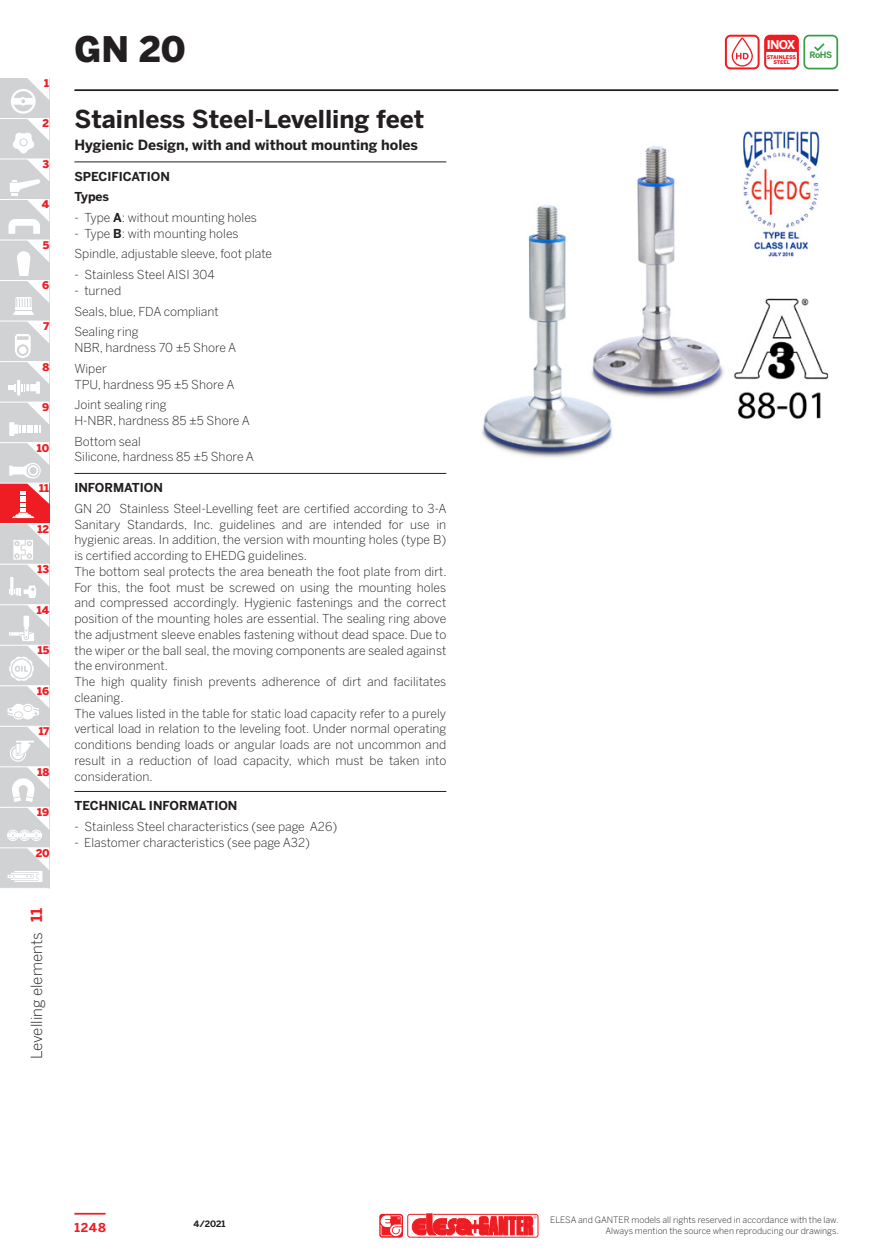
<style>
.page{position:relative;width:888px;height:1260px;background:#fff}
.page>*{position:absolute;margin:0;border:0;box-sizing:border-box;transform-origin:0 0}
.series{font:900 35px "Benton Sans";color:#231f20}
.subtitle_eg{font:700 24.5px "Benton Sans";color:#231f20}
.t1{font:300 15.4px "Benton Sans";color:#231f20}
.t2{font:700 15.4px "Benton Sans";color:#ee1d23}
.subtitle_eg_sec{font:700 14px "Benton Sans";color:#231f20}
.description_Ganter{font:300 12.25px/15.8px "Benton Sans";color:#231f20;text-align:justify}
.description{font:300 12.25px/15.8px "Benton Sans";color:#231f20;text-align:justify}
.description_spacebef{font:300 12.25px/15.8px "Benton Sans";color:#231f20;text-align:justify}
.title_noline{font:700 12.25px "Benton Sans";color:#231f20}
.t3{font:700 12.25px "Benton Sans";color:#ee1d23}
.t4{font:700 12.08px "Benton Sans";color:#fff}
.t5{font:900 10.67px "Benton Sans";color:#ee1d23}
.t6{font:300 8.75px "Benton Sans";color:#231f20}
.t7{font:700 8.75px "Benton Sans";color:#231f20}
.t8{font:700 8.75px "Benton Sans";color:#399f47}
.t9{font:900 5.08px/4.9px "Benton Sans";letter-spacing:-.005em;color:#ee1d23;text-align:center}
.s1{font-weight:700}
</style>
<div class="page">
<hr style="left:74px;top:1213px;width:32px;height:2px;background:#ee1d23">
<div style="left:407px;top:1214px;width:131px;height:24px;border:1px solid #ee1d23;border-radius:2px"></div>
<svg style="left:412px;top:1214px;width:125px;height:22px"></svg>
<svg style="left:379px;top:1214px;width:24px;height:24px"></svg>
<hr style="left:74px;top:89px;width:764px;height:2px;background:#231f20">
<div style="left:0;top:159px;width:49px;height:41px;background:#d1d2d4"></div>
<div style="left:0;top:199px;width:49px;height:41px;background:#d1d2d4"></div>
<div style="left:0;top:118px;width:49px;height:41px;background:#d1d2d4"></div>
<div style="left:0;top:78px;width:49px;height:40px;background:#d1d2d4"></div>
<div style="left:0;top:240px;width:49px;height:41px;background:#d1d2d4"></div>
<div style="left:0;top:402px;width:49px;height:41px;background:#d1d2d4"></div>
<div style="left:0;top:564px;width:49px;height:41px;background:#d1d2d4"></div>
<div style="left:0;top:726px;width:49px;height:41px;background:#d1d2d4"></div>
<div style="left:0;top:281px;width:49px;height:40px;background:#d1d2d4"></div>
<div style="left:0;top:443px;width:49px;height:40px;background:#d1d2d4"></div>
<div style="left:0;top:605px;width:49px;height:40px;background:#d1d2d4"></div>
<div style="left:0;top:767px;width:49px;height:40px;background:#d1d2d4"></div>
<div style="left:0;top:321px;width:49px;height:41px;background:#d1d2d4"></div>
<div style="left:0;top:483px;width:49px;height:41px;background:#ee1d23"></div>
<div style="left:0;top:645px;width:49px;height:41px;background:#d1d2d4"></div>
<div style="left:0;top:362px;width:49px;height:40px;background:#d1d2d4"></div>
<div style="left:0;top:524px;width:49px;height:40px;background:#d1d2d4"></div>
<div style="left:0;top:686px;width:49px;height:40px;background:#d1d2d4"></div>
<svg style="left:13px;top:241px;width:36px;height:74px"></svg>
<svg style="left:8px;top:322px;width:41px;height:73px"></svg>
<svg style="left:9px;top:403px;width:40px;height:33px"></svg>
<svg style="left:9px;top:443px;width:40px;height:75px"></svg>
<svg style="left:9px;top:524px;width:40px;height:74px"></svg>
<svg style="left:7px;top:605px;width:42px;height:114px"></svg>
<svg style="left:8px;top:78px;width:41px;height:156px"></svg>
<div style="left:0;top:807px;width:49px;height:41px;background:#d1d2d4"></div>
<div style="left:0;top:848px;width:49px;height:40px;background:#d1d2d4"></div>
<hr style="left:0;top:118px;width:49px;height:1px;background:#fff">
<hr style="left:0;top:402px;width:49px;height:1px;background:#fff">
<hr style="left:0;top:604px;width:49px;height:1px;background:#fff">
<hr style="left:0;top:807px;width:49px;height:1px;background:#fff">
<hr style="left:0;top:199px;width:49px;height:1px;background:#fff">
<hr style="left:0;top:159px;width:49px;height:1px;background:#fff">
<hr style="left:0;top:240px;width:49px;height:1px;background:#fff">
<hr style="left:0;top:442px;width:49px;height:1px;background:#fff">
<hr style="left:0;top:645px;width:49px;height:1px;background:#fff">
<hr style="left:0;top:847px;width:49px;height:1px;background:#fff">
<hr style="left:0;top:280px;width:49px;height:1px;background:#fff">
<hr style="left:0;top:483px;width:49px;height:1px;background:#fff">
<hr style="left:0;top:685px;width:49px;height:1px;background:#fff">
<hr style="left:0;top:321px;width:49px;height:1px;background:#fff">
<hr style="left:0;top:523px;width:49px;height:1px;background:#fff">
<hr style="left:0;top:564px;width:49px;height:1px;background:#fff">
<hr style="left:0;top:726px;width:49px;height:1px;background:#fff">
<hr style="left:0;top:766px;width:49px;height:1px;background:#fff">
<hr style="left:0;top:361px;width:49px;height:1px;background:#fff">
<svg style="left:8px;top:727px;width:41px;height:114px"></svg>
<div style="left:7px;top:833px;width:35px;height:5px;background:#fff"></div>
<svg style="left:9px;top:848px;width:40px;height:34px"></svg>
<hr style="left:8px;top:875px;width:25px;height:3px;background:#fff">
<svg style="left:725px;top:35px;width:113px;height:34px"></svg>
<hr style="left:74px;top:162px;width:372px;height:1px;background:#231f20">
<hr style="left:74px;top:473px;width:372px;height:1px;background:#231f20">
<hr style="left:74px;top:791px;width:372px;height:1px;background:#231f20">
<img style="left:482px;top:128px;width:347px;height:330px">
<p class="t5" style="left:44px;top:75px;width:6px">1</p>
<p class="t5" style="left:43px;top:116px;width:8px">2</p>
<p class="t5" style="left:42px;top:156px;width:8px">3</p>
<p class="t5" style="left:42px;top:197px;width:9px">4</p>
<p class="t5" style="left:43px;top:237px;width:8px">5</p>
<p class="t5" style="left:42px;top:278px;width:9px">6</p>
<p class="t5" style="left:44px;top:318px;width:7px">7</p>
<p class="t5" style="left:42px;top:359px;width:8px">8</p>
<p class="t5" style="left:42px;top:399px;width:9px">9</p>
<p class="t5" style="left:37px;top:440px;width:14px">10</p>
<p class="t5" style="left:39px;top:480px;width:11px">11</p>
<p class="t5" style="left:38px;top:521px;width:13px">12</p>
<p class="t5" style="left:38px;top:561px;width:13px">13</p>
<p class="t5" style="left:37px;top:602px;width:14px">14</p>
<p class="t5" style="left:38px;top:642px;width:13px">15</p>
<p class="t5" style="left:37px;top:683px;width:13px">16</p>
<p class="t5" style="left:39px;top:723px;width:12px">17</p>
<p class="t5" style="left:37px;top:764px;width:13px">18</p>
<p class="t5" style="left:37px;top:804px;width:14px">19</p>
<p class="t5" style="left:36px;top:845px;width:15px">20</p>
<p class="t2" style="left:25px;top:922px;width:16px;rotate:-90deg">11</p>
<p class="t1" style="left:26px;top:1059px;width:128px;rotate:-90deg">Levelling elements</p>
<p class="series" style="left:74px;top:23px;width:113px">GN 20</p>
<p class="subtitle_eg" style="left:74px;top:101px;width:352px">Stainless Steel-Levelling feet</p>
<p class="subtitle_eg_sec" style="left:74px;top:135px;width:345px">Hygienic Design, with and without mounting holes</p>
<p class="title_noline" style="left:74px;top:167px;width:97px">SPECIFICATION</p>
<p class="title_noline" style="left:74px;top:188px;width:36px">Types</p>
<p class="description_Ganter" style="left:74px;top:209px;width:184px">- Type <span class="s1">A</span>: without mounting holes</p>
<p class="description_Ganter" style="left:74px;top:225px;width:166px">- Type <span class="s1">B</span>: with mounting holes</p>
<p class="description_spacebef" style="left:74px;top:245px;width:199px">Spindle, adjustable sleeve, foot plate</p>
<p class="description_Ganter" style="left:74px;top:266px;width:142px">- Stainless Steel AISI 304</p>
<p class="description_Ganter" style="left:74px;top:282px;width:48px">- turned</p>
<p class="description_spacebef" style="left:74px;top:303px;width:146px">Seals, blue, FDA compliant</p>
<p class="description_spacebef" style="left:74px;top:323px;width:66px">Sealing ring</p>
<p class="description" style="left:74px;top:339px;width:164px">NBR, hardness 70 ±5 Shore A</p>
<p class="description_spacebef" style="left:74px;top:360px;width:34px">Wiper</p>
<p class="description" style="left:74px;top:375px;width:162px">TPU, hardness 95 ±5 Shore A</p>
<p class="description_spacebef" style="left:74px;top:396px;width:94px">Joint sealing ring</p>
<p class="description" style="left:74px;top:412px;width:177px">H-NBR, hardness 85 ±5 Shore A</p>
<p class="description_spacebef" style="left:74px;top:433px;width:68px">Bottom seal</p>
<p class="description" style="left:74px;top:448px;width:181px">Silicone, hardness 85 ±5 Shore A</p>
<p class="title_noline" style="left:74px;top:479px;width:90px">INFORMATION</p>
<p class="description_spacebef" style="left:74px;top:500px;width:374px">GN 20 Stainless Steel-Levelling feet are certified according to 3-A Sanitary Standards, Inc. guidelines and are intended for use in hygienic areas. In addition, the version with mounting holes (type B) is certified according to EHEDG guidelines.</p>
<p class="description_Ganter" style="left:74px;top:563px;width:374px">The bottom seal protects the area beneath the foot plate from dirt.<br>For this, the foot must be screwed on using the mounting holes and compressed accordingly. Hygienic fastenings and the correct position of the mounting holes are essential. The sealing ring above the adjustment sleeve enables fastening without dead space. Due to the wiper or the ball seal, the moving components are sealed against the environment.</p>
<p class="description_Ganter" style="left:74px;top:673px;width:373px">The high quality finish prevents adherence of dirt and facilitates cleaning.</p>
<p class="description" style="left:74px;top:705px;width:373px">The values listed in the table for static load capacity refer to a purely vertical load in relation to the leveling foot. Under normal operating conditions bending loads or angular loads are not uncommon and result in a reduction of load capacity, which must be taken into consideration.</p>
<p class="title_noline" style="left:74px;top:797px;width:165px">TECHNICAL INFORMATION</p>
<p class="description_Ganter" style="left:74px;top:818px;width:264px">- Stainless Steel characteristics (see page A26)</p>
<p class="description" style="left:74px;top:834px;width:237px">- Elastomer characteristics (see page A32)</p>
<p class="t4" style="left:767px;top:36px;width:30px">INOX</p>
<p class="t9" style="left:767px;top:55px;width:31px">STAINLESS<br>STEEL</p>
<p class="t8" style="left:810px;top:48px;width:24px">RoHS</p>
<p class="t6" style="left:550px;top:1214px;width:290px">ELESA and GANTER models all rights reserved in accordance with the law.</p>
<p class="t7" style="left:193px;top:1218px;width:34px">4/2021</p>
<p class="t3" style="left:74px;top:1219px;width:33px">1248</p>
<p class="t6" style="left:605px;top:1225px;width:235px">Always mention the source when reproducing our drawings.</p>
</div>
